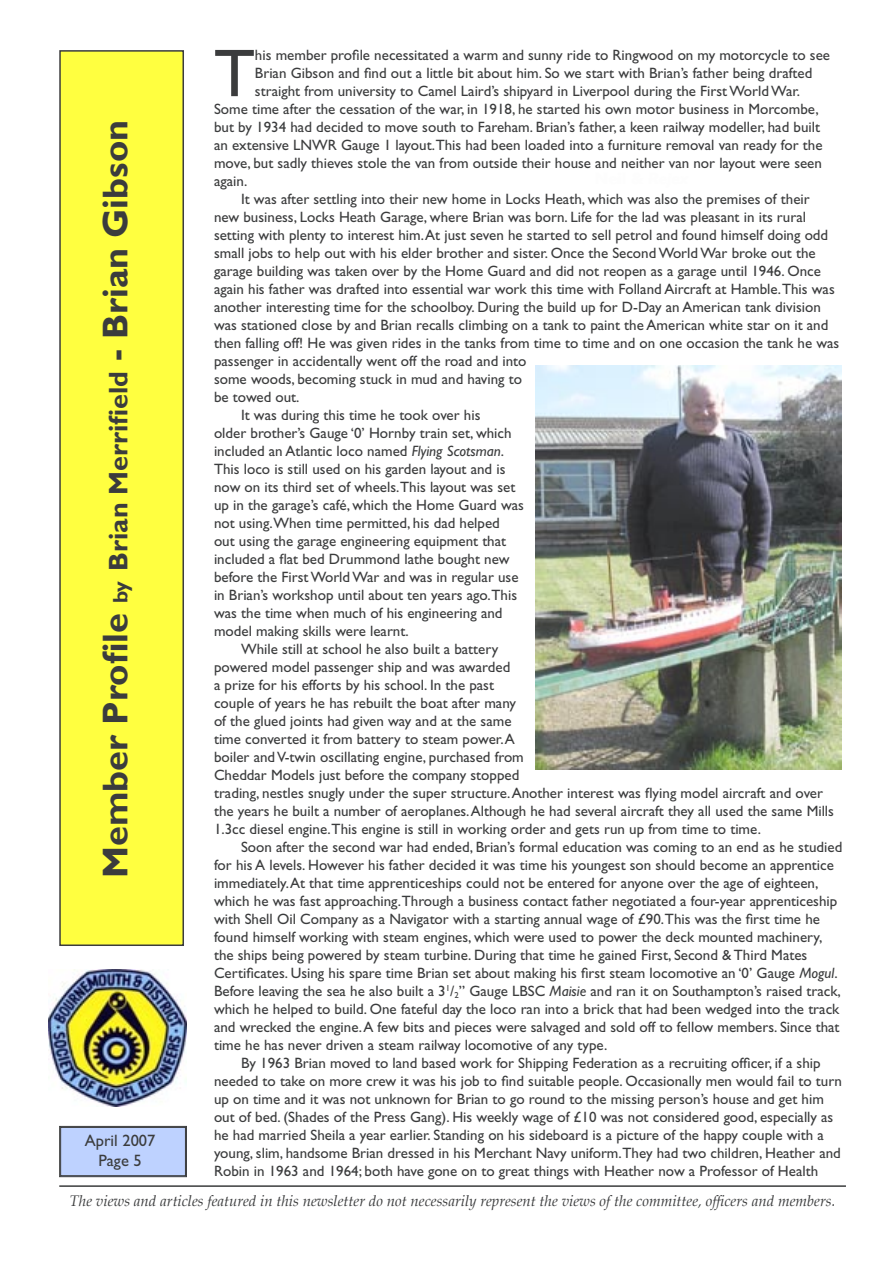
<style>
.page{position:relative;width:893px;height:1263px;background:#fff}
.page>*{position:absolute;margin:0;border:0;box-sizing:border-box;transform-origin:0 0}
.t1{font:67.8px "Gill Sans";color:#3b3c3d}
.t2{font:700 36px "Gill Sans";color:#3b3c3d}
.t3{font:16.5px "Gill Sans";color:#3b3c3d}
.Body_Text_Indent{font:15px/18px "Gill Sans";color:#3b3c3d}
.t4{font:italic 15px "Palatino";color:#3b3c3d}
.s1{font-size:21px}
.s2{font-size:27px}
.s3{font-style:italic}
</style>
<div class="page">
<div style="left:60px;top:51px;width:123px;height:894px;background:#ffff40"></div>
<div style="left:59px;top:50px;width:125px;height:896px;border:2px solid #3b3c3d"></div>
<div style="left:59px;top:1126px;width:128px;height:51px;background:#bed2ff"></div>
<div style="left:61px;top:1127px;width:125px;height:49px;border:1px solid #3b3c3d"></div>
<img style="left:49px;top:970px;width:138px;height:136px">
<hr style="left:59px;top:1185px;width:787px;height:2px;background:#3b3c3d">
<img style="left:536px;top:366px;width:306px;height:403px">
<p class="t2" style="left:94px;top:878px;width:759px;rotate:-90deg">Member Profile <span class="s1">by</span> <span class="s2">Brian Merrifield</span> - Brian Gibson</p>
<p class="t3" style="left:85px;top:1131px;width:72px">April 2007</p>
<p class="t3" style="left:98px;top:1151px;width:45px">Page 5</p>
<p class="t1" style="left:214px;top:34px;width:42px">T</p>
<p class="Body_Text_Indent" style="left:255px;top:46px;width:577px">his member profile necessitated a warm and sunny ride to Ringwood on my motorcycle to see</p>
<p class="Body_Text_Indent" style="left:255px;top:64px;width:559px">Brian Gibson and find out a little bit about him. So we start with Brian’s father being drafted</p>
<p class="Body_Text_Indent" style="left:255px;top:82px;width:547px">straight from university to Camel Laird’s shipyard in Liverpool during the First World War.</p>
<p class="Body_Text_Indent" style="left:214px;top:100px;width:606px">Some time after the cessation of the war, in 1918, he started his own motor business in Morcombe,</p>
<p class="Body_Text_Indent" style="left:214px;top:118px;width:608px">but by 1934 had decided to move south to Fareham. Brian’s father, a keen railway modeller, had built</p>
<p class="Body_Text_Indent" style="left:214px;top:136px;width:610px">an extensive LNWR Gauge 1 layout.This had been loaded into a furniture removal van ready for the</p>
<p class="Body_Text_Indent" style="left:214px;top:154px;width:609px">move, but sadly thieves stole the van from outside their house and neither van nor layout were seen</p>
<p class="Body_Text_Indent" style="left:214px;top:172px;width:35px">again.</p>
<p class="Body_Text_Indent" style="left:214px;top:190px;width:627px;text-indent:27px">It was after settling into their new home in Locks Heath, which was also the premises of their<br>new business, Locks Heath Garage, where Brian was born. Life for the lad was pleasant in its rural setting with plenty to interest him. At just seven he started to sell petrol and found himself doing odd small jobs to help out with his elder brother and sister. Once the Second World War broke out the garage building was taken over by the Home Guard and did not reopen as a garage until 1946. Once again his father was drafted into essential war work this time with Folland Aircraft at Hamble.This was another interesting time for the schoolboy. During the build up for D-Day an American tank division was stationed close by and Brian recalls climbing on a tank to paint the American white star on it and then falling off! He was given rides in the tanks from time to time and on one occasion the tank he was passenger in accidentally went off the road and into<br>some woods, becoming stuck in mud and having to<br>be towed out.</p>
<p class="Body_Text_Indent" style="left:214px;top:406px;width:311px;text-indent:27px">It was during this time he took over his<br>older brother’s Gauge ‘0’ Hornby train set, which included an Atlantic loco named <span class="s3">Flying Scotsman</span>.<br>This loco is still used on his garden layout and is now on its third set of wheels.This layout was set up in the garage’s café, which the Home Guard was not using.When time permitted, his dad helped out using the garage engineering equipment that included a flat bed Drummond lathe bought new before the First World War and was in regular use in Brian’s workshop until about ten years ago.This was the time when much of his engineering and model making skills were learnt.</p>
<p class="Body_Text_Indent" style="left:214px;top:640px;width:621px;text-indent:27px">While still at school he also built a battery<br>powered model passenger ship and was awarded<br>a prize for his efforts by his school. In the past<br>couple of years he has rebuilt the boat after many<br>of the glued joints had given way and at the same<br>time converted it from battery to steam power. A<br>boiler and V-twin oscillating engine, purchased from<br>Cheddar Models just before the company stopped<br>trading, nestles snugly under the super structure. Another interest was flying model aircraft and over the years he built a number of aeroplanes. Although he had several aircraft they all used the same Mills 1.3cc diesel engine.This engine is still in working order and gets run up from time to time.</p>
<p class="Body_Text_Indent" style="left:214px;top:838px;width:630px;text-indent:27px">Soon after the second war had ended, Brian’s formal education was coming to an end as he studied for his A levels. However his father decided it was time his youngest son should become an apprentice immediately. At that time apprenticeships could not be entered for anyone over the age of eighteen, which he was fast approaching.Through a business contact father negotiated a four-year apprenticeship with Shell Oil Company as a Navigator with a starting annual wage of £90.This was the first time he found himself working with steam engines, which were used to power the deck mounted machinery, the ships being powered by steam turbine. During that time he gained First, Second &amp; Third Mates Certificates. Using his spare time Brian set about making his first steam locomotive an ‘0’ Gauge <span class="s3">Mogul</span>.<br>Before leaving the sea he also built a 3<sup>1</sup>/<sub>2</sub>” Gauge LBSC <span class="s3">Maisie</span> and ran it on Southampton’s raised track, which he helped to build. One fateful day the loco ran into a brick that had been wedged into the track and wrecked the engine. A few bits and pieces were salvaged and sold off to fellow members. Since that time he has never driven a steam railway locomotive of any type.</p>
<p class="Body_Text_Indent" style="left:214px;top:1054px;width:629px;text-indent:27px">By 1963 Brian moved to land based work for Shipping Federation as a recruiting officer, if a ship needed to take on more crew it was his job to find suitable people. Occasionally men would fail to turn up on time and it was not unknown for Brian to go round to the missing person’s house and get him out of bed. (Shades of the Press Gang). His weekly wage of £10 was not considered good, especially as he had married Sheila a year earlier. Standing on his sideboard is a picture of the happy couple with a young, slim, handsome Brian dressed in his Merchant Navy uniform.They had two children, Heather and Robin in 1963 and 1964; both have gone on to great things with Heather now a Professor of Health</p>
<p class="t4" style="left:70px;top:1192px;width:767px">The views and articles featured in this newsletter do not necessarily represent the views of the committee, officers and members.</p>
</div>
